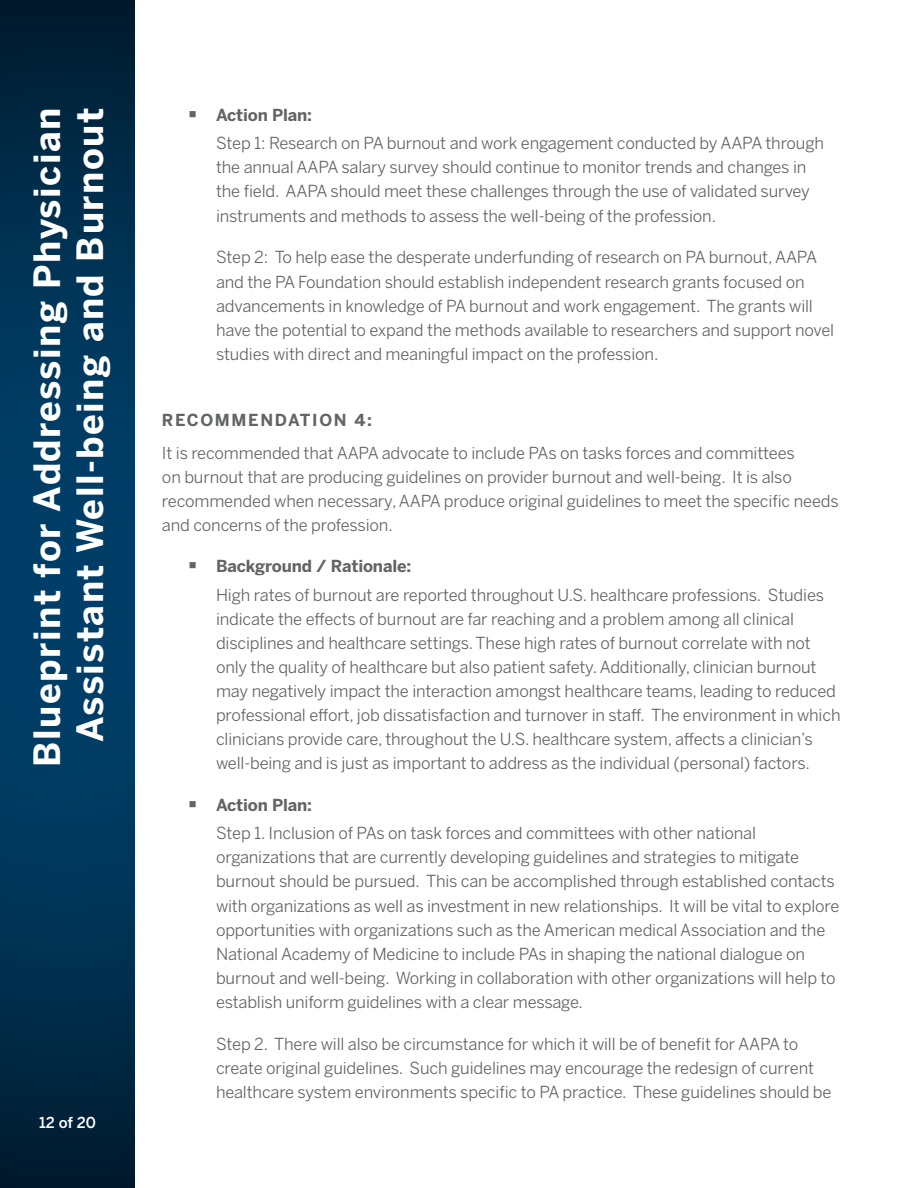
<style>
.page{position:relative;width:918px;height:1188px;background:#fff}
.page>*{position:absolute;margin:0;border:0;box-sizing:border-box;transform-origin:0 0}
.t1{font:700 36px/43.2px "Benton Sans";letter-spacing:.04em;color:#fff;text-align:right}
.t2{font:16.5px/24px "Benton Sans";letter-spacing:-.01em;color:#636466}
.t3{font:700 16.5px "Benton Sans";letter-spacing:-.01em;color:#636466}
.t4{font:700 16.5px "Benton Sans";letter-spacing:.1em;color:#636466}
.t5{font:500 15px "Benton Sans";color:#fff}
</style>
<div class="page">
<svg style="left:0;top:0;width:135px;height:1188px;background:#003153"></svg>
<h1 class="t1" style="left:25px;top:767px;width:660px;rotate:-90deg">Blueprint for Addressing Physician<br>Assistant Well-being and Burnout</h1>
<p class="t3" style="left:216px;top:105px;width:97px">Action Plan:</p>
<p class="t2" style="left:216px;top:131px;width:610px">Step 1: Research on PA burnout and work engagement conducted by AAPA through the annual AAPA salary survey should continue to monitor trends and changes in the field. AAPA should meet these challenges through the use of validated survey instruments and methods to assess the well-being of the profession.</p>
<p class="t2" style="left:216px;top:245px;width:620px">Step 2: To help ease the desperate underfunding of research on PA burnout, AAPA and the PA Foundation should establish independent research grants focused on advancements in knowledge of PA burnout and work engagement. The grants will have the potential to expand the methods available to researchers and support novel studies with direct and meaningful impact on the profession.</p>
<p class="t4" style="left:162px;top:410px;width:212px">RECOMMENDATION 4:</p>
<p class="t2" style="left:162px;top:440px;width:678px">It is recommended that AAPA advocate to include PAs on tasks forces and committees<br>on burnout that are producing guidelines on provider burnout and well-being. It is also recommended when necessary, AAPA produce original guidelines to meet the specific needs and concerns of the profession.</p>
<p class="t3" style="left:216px;top:557px;width:197px">Background / Rationale:</p>
<p class="t2" style="left:216px;top:583px;width:626px">High rates of burnout are reported throughout U.S. healthcare professions. Studies indicate the effects of burnout are far reaching and a problem among all clinical disciplines and healthcare settings. These high rates of burnout correlate with not only the quality of healthcare but also patient safety. Additionally, clinician burnout may negatively impact the interaction amongst healthcare teams, leading to reduced professional effort, job dissatisfaction and turnover in staff. The environment in which clinicians provide care, throughout the U.S. healthcare system, affects a clinician’s well-being and is just as important to address as the individual (personal) factors.</p>
<p class="t3" style="left:216px;top:795px;width:97px">Action Plan:</p>
<p class="t2" style="left:216px;top:821px;width:625px">Step 1. Inclusion of PAs on task forces and committees with other national organizations that are currently developing guidelines and strategies to mitigate burnout should be pursued. This can be accomplished through established contacts with organizations as well as investment in new relationships. It will be vital to explore opportunities with organizations such as the American medical Association and the National Academy of Medicine to include PAs in shaping the national dialogue on burnout and well-being. Working in collaboration with other organizations will help to establish uniform guidelines with a clear message.</p>
<p class="t2" style="left:216px;top:1031px;width:617px">Step 2. There will also be circumstance for which it will be of benefit for AAPA to create original guidelines. Such guidelines may encourage the redesign of current healthcare system environments specific to PA practice. These guidelines should be</p>
<p class="t5" style="left:39px;top:1114px;width:58px">12 of 20</p>
</div>
